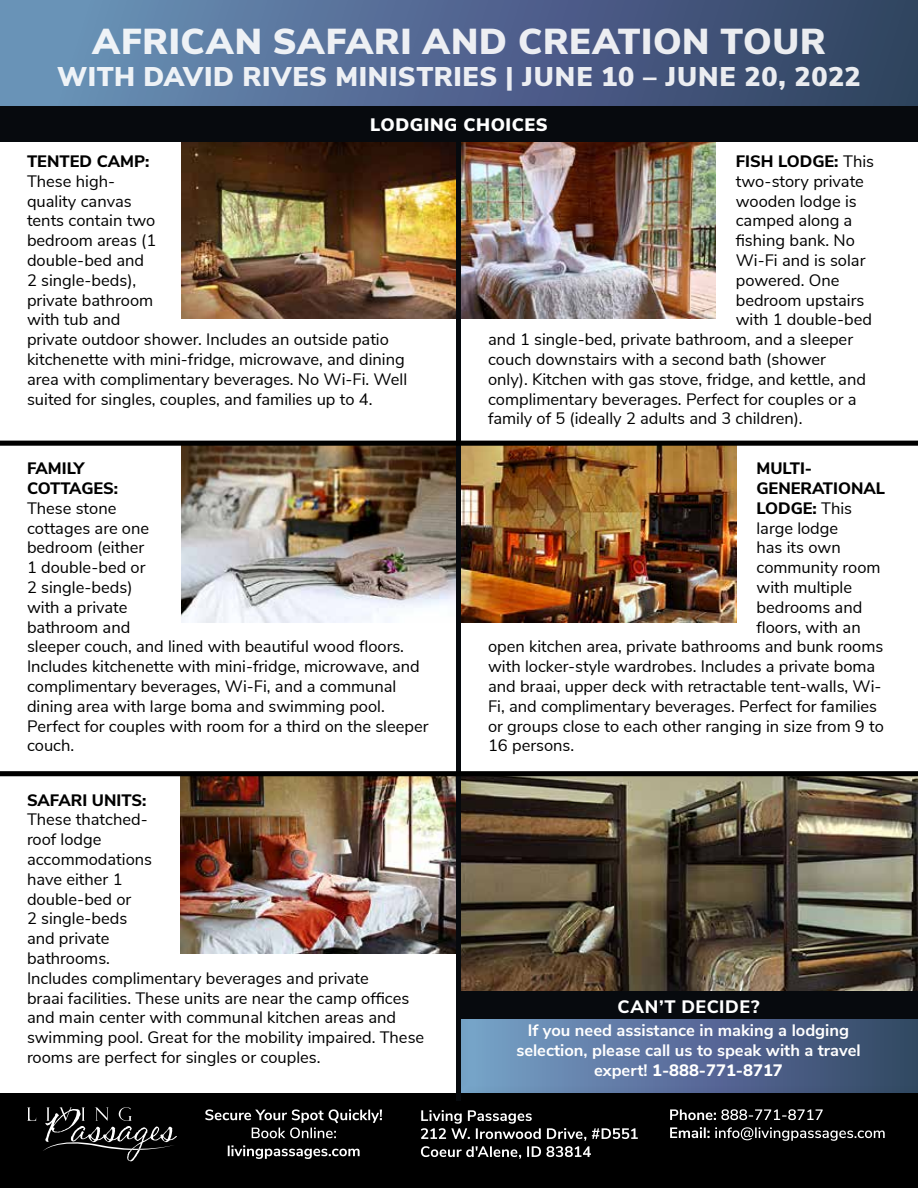
<style>
.page{position:relative;width:918px;height:1188px;background:#fff}
.page>*{position:absolute;margin:0;border:0;box-sizing:border-box;transform-origin:0 0}
.t1{font:900 36px "Nunito Sans";letter-spacing:.02em;color:#fff}
.t2{font:900 27px "Nunito Sans";letter-spacing:.025em;color:#fff}
.t3{font:900 18px "Nunito Sans";letter-spacing:.03em;color:#fff}
.t4{font:800 18px "Nunito Sans";letter-spacing:.025em;color:#fff}
.t5{font:16.5px/19.8px "Nunito Sans";color:#000}
.t6{font:700 16.5px/19.8px "Nunito Sans";color:#fff;text-align:center}
.t7{font:800 16.5px/19.8px "Nunito Sans";color:#000}
.s1{font-weight:400}
.s2{font-weight:800}
</style>
<div class="page">
<img style="left:461px;top:776px;width:457px;height:213px">
<div style="left:458px;top:989px;width:460px;height:108px;background:#000;opacity:.07"></div>
<div style="left:460px;top:991px;width:458px;height:27px;background:#070a0e"></div>
<img style="left:182px;top:142px;width:534px;height:177px">
<img style="left:182px;top:446px;width:554px;height:176px">
<img style="left:180px;top:776px;width:277px;height:177px">
<div style="left:0;top:0;width:918px;height:112px;background:linear-gradient(to right,#6c91b9,#313d60)"></div>
<div style="left:0;top:1093px;width:918px;height:95px;background:#000"></div>
<svg style="left:670px;top:1127px;width:215px;height:14px"></svg>
<svg style="left:670px;top:1109px;width:153px;height:11px"></svg>
<svg style="left:228px;top:1145px;width:132px;height:14px"></svg>
<svg style="left:205px;top:1109px;width:177px;height:29px"></svg>
<svg style="left:421px;top:1110px;width:217px;height:49px"></svg>
<svg style="left:27px;top:1107px;width:9px;height:14px"></svg>
<svg style="left:43px;top:1107px;width:134px;height:54px"></svg>
<div style="left:0;top:107px;width:918px;height:35px;background:#070a0e"></div>
<hr style="left:457px;top:118px;width:4px;height:982px;background:#070a0e">
<div style="left:0;top:441px;width:918px;height:5px;background:#000"></div>
<div style="left:0;top:771px;width:918px;height:5px;background:#000"></div>
<h1 class="t1" style="left:92px;top:15px;width:735px">AFRICAN SAFARI AND CREATION TOUR</h1>
<h2 class="t2" style="left:57px;top:57px;width:805px">WITH DAVID RIVES MINISTRIES | JUNE 10 – JUNE 20, 2022</h2>
<p class="t3" style="left:370px;top:111px;width:179px">LODGING CHOICES</p>
<p class="t7" style="left:27px;top:150px;width:124px">TENTED CAMP:</p>
<p class="t5" style="left:27px;top:170px;width:382px">These high-<br>quality canvas<br>tents contain two<br>bedroom areas (1<br>double-bed and<br>2 single-beds),<br>private bathroom<br>with tub and<br>private outdoor shower. Includes an outside patio kitchenette with mini-fridge, microwave, and dining area with complimentary beverages. No Wi-Fi. Well suited for singles, couples, and families up to 4.</p>
<p class="t7" style="left:27px;top:458px;width:93px">FAMILY<br>COTTAGES:</p>
<p class="t5" style="left:27px;top:497px;width:403px">These stone<br>cottages are one<br>bedroom (either<br>1 double-bed or<br>2 single-beds)<br>with a private<br>bathroom and<br>sleeper couch, and lined with beautiful wood floors.<br>Includes kitchenette with mini-fridge, microwave, and complimentary beverages, Wi-Fi, and a communal dining area with large boma and swimming pool.<br>Perfect for couples with room for a third on the sleeper couch.</p>
<p class="t7" style="left:27px;top:789px;width:121px">SAFARI UNITS:</p>
<p class="t5" style="left:27px;top:809px;width:399px">These thatched-<br>roof lodge<br>accommodations<br>have either 1<br>double-bed or<br>2 single-beds<br>and private<br>bathrooms.<br>Includes complimentary beverages and private<br>braai facilities. These units are near the camp offices and main center with communal kitchen areas and swimming pool. Great for the mobility impaired. These rooms are perfect for singles or couples.</p>
<p class="t7" style="left:736px;top:150px;width:140px">FISH LODGE: <span class="s1">This</span></p>
<p class="t5" style="left:736px;top:170px;width:130px">two-story private</p>
<p class="t5" style="left:736px;top:190px;width:122px">wooden lodge is</p>
<p class="t5" style="left:736px;top:210px;width:118px">camped along a</p>
<p class="t5" style="left:736px;top:230px;width:121px">fishing bank. No</p>
<p class="t5" style="left:736px;top:249px;width:131px">Wi-Fi and is solar</p>
<p class="t5" style="left:736px;top:269px;width:105px">powered. One</p>
<p class="t5" style="left:736px;top:289px;width:130px">bedroom upstairs</p>
<p class="t5" style="left:736px;top:309px;width:138px">with 1 double-bed</p>
<p class="t5" style="left:488px;top:329px;width:367px">and 1 single-bed, private bathroom, and a sleeper</p>
<p class="t5" style="left:488px;top:348px;width:340px">couch downstairs with a second bath (shower</p>
<p class="t5" style="left:488px;top:368px;width:379px">only). Kitchen with gas stove, fridge, and kettle, and</p>
<p class="t5" style="left:488px;top:388px;width:370px">complimentary beverages. Perfect for couples or a</p>
<p class="t5" style="left:488px;top:408px;width:316px">family of 5 (ideally 2 adults and 3 children).</p>
<p class="t7" style="left:756px;top:458px;width:57px">MULTI-</p>
<p class="t7" style="left:756px;top:477px;width:130px">GENERATIONAL</p>
<p class="t7" style="left:756px;top:497px;width:97px">LODGE: <span class="s1">This</span></p>
<p class="t5" style="left:756px;top:517px;width:83px">large lodge</p>
<p class="t5" style="left:756px;top:537px;width:86px">has its own</p>
<p class="t5" style="left:756px;top:557px;width:126px">community room</p>
<p class="t5" style="left:756px;top:576px;width:97px">with multiple</p>
<p class="t5" style="left:756px;top:596px;width:107px">bedrooms and</p>
<p class="t5" style="left:756px;top:616px;width:106px">floors, with an</p>
<p class="t5" style="left:488px;top:636px;width:397px">open kitchen area, private bathrooms and bunk rooms</p>
<p class="t5" style="left:488px;top:656px;width:389px">with locker-style wardrobes. Includes a private boma</p>
<p class="t5" style="left:488px;top:675px;width:395px">and braai, upper deck with retractable tent-walls, Wi-</p>
<p class="t5" style="left:488px;top:695px;width:391px">Fi, and complimentary beverages. Perfect for families</p>
<p class="t5" style="left:488px;top:715px;width:397px">or groups close to each other ranging in size from 9 to</p>
<p class="t5" style="left:488px;top:735px;width:88px">16 persons.</p>
<p class="t4" style="left:618px;top:993px;width:143px">CAN’T DECIDE?</p>
<p class="t6" style="left:516px;top:1019px;width:346px">If you need assistance in making a lodging selection, please call us to speak with a travel expert! <span class="s2">1-888-771-8717</span></p>
</div>
